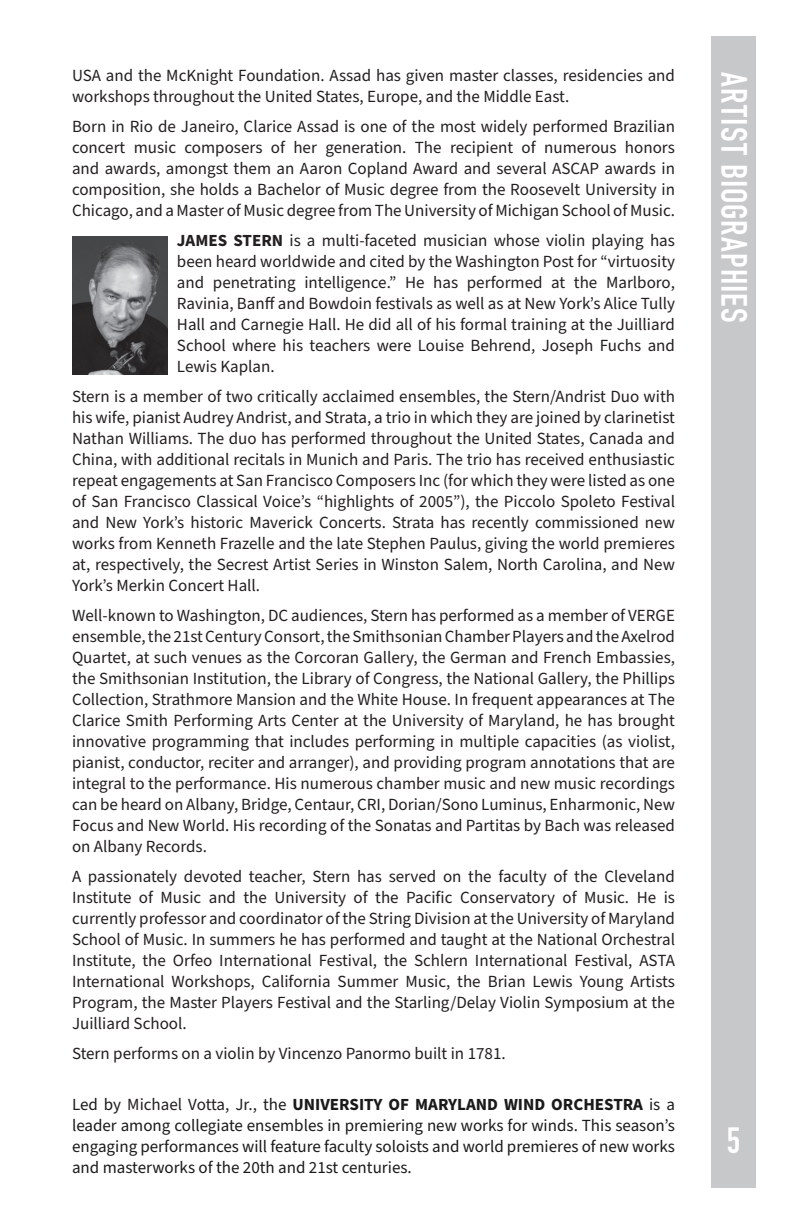
<style>
.page{position:relative;width:792px;height:1224px;background:#fff}
.page>*{position:absolute;margin:0;border:0;box-sizing:border-box;transform-origin:0 0}
.Headings{font:700 36px "DIN Condensed";letter-spacing:.025em;color:#fff}
.t1{font:17px/21px "Source Sans Pro";color:#231f20;text-align:justify}
.t2{font:17px/21px "Source Sans Pro";color:#1a1a1a;text-align:justify}
.s1{font-weight:700}
.s2{color:#231f20}
</style>
<div class="page">
<div style="left:711px;top:36px;width:45px;height:1152px;background:#c7c8ca"></div>
<img style="left:72px;top:237px;width:96px;height:137px">
<p class="t1" style="left:72px;top:66px;width:605px">USA and the McKnight Foundation. Assad has given master classes, residencies and workshops throughout the United States, Europe, and the Middle East.</p>
<p class="t1" style="left:72px;top:117px;width:605px">Born in Rio de Janeiro, Clarice Assad is one of the most widely performed Brazilian concert music composers of her generation. The recipient of numerous honors and awards, amongst them an Aaron Copland Award and several ASCAP awards in composition, she holds a Bachelor of Music degree from the Roosevelt University in Chicago, and a Master of Music degree from The University of Michigan School of Music.</p>
<p class="t1" style="left:177px;top:231px;width:500px"><span class="s1">JAMES STERN</span> is a multi-faceted musician whose violin playing has been heard worldwide and cited by the Washington Post for “virtuosity and penetrating intelligence.” He has performed at the Marlboro, Ravinia, Banff and Bowdoin festivals as well as at New York’s Alice Tully Hall and Carnegie Hall. He did all of his formal training at the Juilliard School where his teachers were Louise Behrend, Joseph Fuchs and Lewis Kaplan.</p>
<p class="t1" style="left:72px;top:387px;width:605px">Stern is a member of two critically acclaimed ensembles, the Stern/Andrist Duo with his wife, pianist Audrey Andrist, and Strata, a trio in which they are joined by clarinetist Nathan Williams. The duo has performed throughout the United States, Canada and China, with additional recitals in Munich and Paris. The trio has received enthusiastic repeat engagements at San Francisco Composers Inc (for which they were listed as one of San Francisco Classical Voice’s “highlights of 2005”), the Piccolo Spoleto Festival and New York’s historic Maverick Concerts. Strata has recently commissioned new works from Kenneth Frazelle and the late Stephen Paulus, giving the world premieres at, respectively, the Secrest Artist Series in Winston Salem, North Carolina, and New York’s Merkin Concert Hall.</p>
<p class="t1" style="left:72px;top:606px;width:605px">Well-known to Washington, DC audiences, Stern has performed as a member of VERGE ensemble, the 21st Century Consort, the Smithsonian Chamber Players and the Axelrod Quartet, at such venues as the Corcoran Gallery, the German and French Embassies, the Smithsonian Institution, the Library of Congress, the National Gallery, the Phillips Collection, Strathmore Mansion and the White House. In frequent appearances at The Clarice Smith Performing Arts Center at the University of Maryland, he has brought innovative programming that includes performing in multiple capacities (as violist, pianist, conductor, reciter and arranger), and providing program annotations that are integral to the performance. His numerous chamber music and new music recordings can be heard on Albany, Bridge, Centaur, CRI, Dorian/Sono Luminus, Enharmonic, New Focus and New World. His recording of the Sonatas and Partitas by Bach was released on Albany Records.</p>
<p class="t1" style="left:72px;top:867px;width:605px">A passionately devoted teacher, Stern has served on the faculty of the Cleveland Institute of Music and the University of the Pacific Conservatory of Music. He is currently professor and coordinator of the String Division at the University of Maryland School of Music. In summers he has performed and taught at the National Orchestral Institute, the Orfeo International Festival, the Schlern International Festival, ASTA International Workshops, California Summer Music, the Brian Lewis Young Artists Program, the Master Players Festival and the Starling/Delay Violin Symposium at the Juilliard School.</p>
<p class="t1" style="left:72px;top:1044px;width:435px">Stern performs on a violin by Vincenzo Panormo built in 1781.</p>
<p class="t2" style="left:72px;top:1095px;width:605px">Led by <span class="s2">Michael Votta, Jr.,</span> the <span class="s1">UNIVERSITY OF MARYLAND WIND ORCHESTRA</span> is a leader among collegiate ensembles in premiering new works for winds. This season’s engaging performances will feature faculty soloists and world premieres of new works and masterworks of the 20th and 21st centuries.</p>
<p class="Headings" style="left:758px;top:72px;width:252px;rotate:90deg">ARTIST BIOGRAPHIES</p>
<h1 class="Headings" style="left:727px;top:1116px;width:15px">5</h1>
</div>
